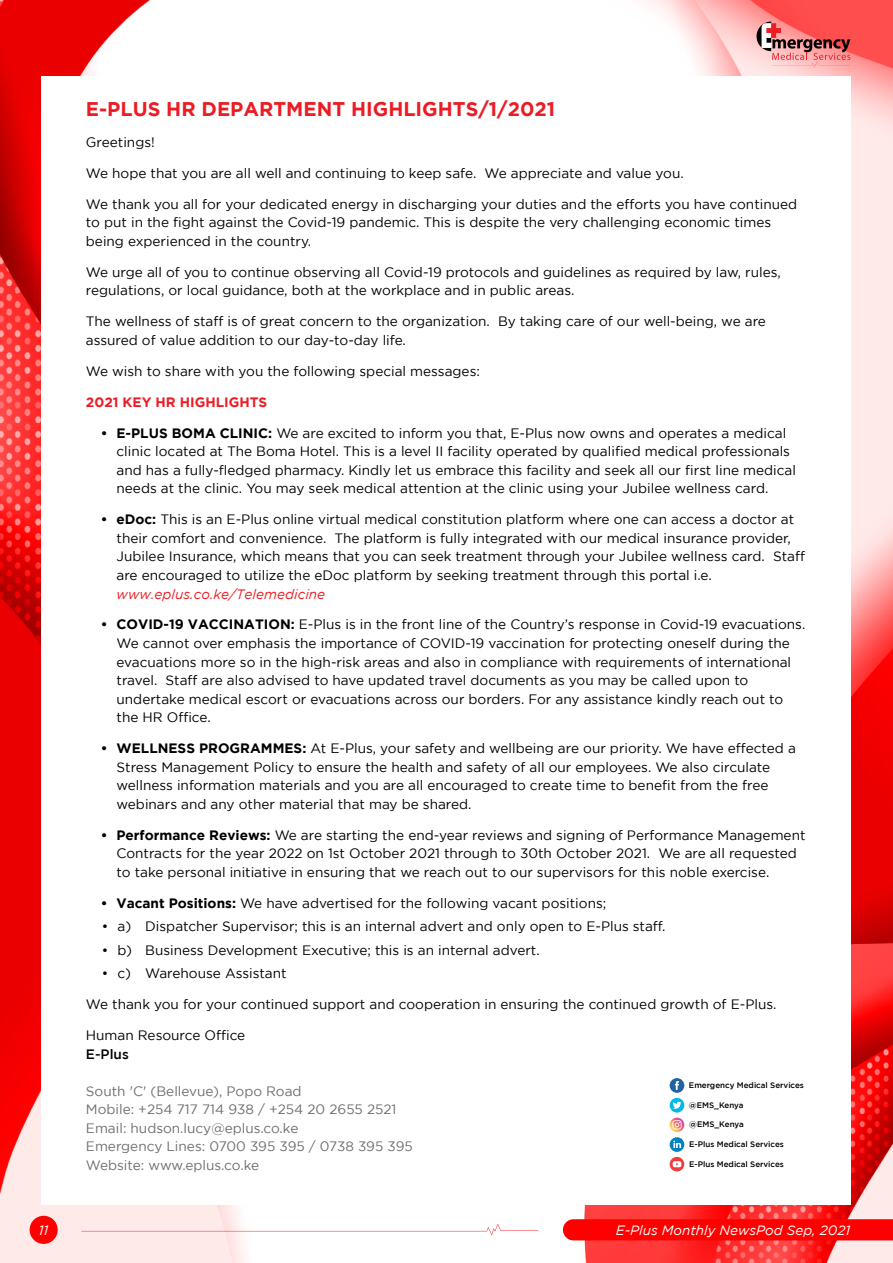
<style>
.page{position:relative;width:893px;height:1263px;background:#fff}
.page>*{position:absolute;margin:0;border:0;box-sizing:border-box;transform-origin:0 0}
.t1{font:700 19.8px "Gotham";color:#ed1c24}
.t2{font:13.65px/18.6px "Gotham";color:#000}
.t3{font:13.65px/18.6px "Gotham";color:#6d6e70}
.t4{font:italic 13.65px "Gotham";color:#ed1c24}
.t5{font:700 13.65px "Gotham";color:#ed1c24}
.t6{font:500 13.65px "Gotham";color:#000}
.t7{font:italic 13.5px "Gotham";color:#fff}
.t8{font:500 7.95px "Gotham";color:#000}
.s1{font-weight:700}
</style>
<div class="page">
<img style="left:0;top:0;width:893px;height:1263px">
<svg style="left:756px;top:22px;width:94px;height:46px;background:#db7e7f"></svg>
<svg style="left:81px;top:1224px;width:457px;height:11px"></svg>
<div style="left:30px;top:1216px;width:28px;height:28px;background:#f00;border-radius:50%"></div>
<div style="left:563px;top:1219px;width:330px;height:21px;background:#f00"></div>
<div style="left:41px;top:76px;width:809px;height:1129px;background:#fff"></div>
<svg style="left:670px;top:1117px;width:14px;height:15px"></svg>
<div style="left:670px;top:1098px;width:14px;height:14px;background:#00b9e6;border-radius:50%"></div>
<svg style="left:673px;top:1102px;width:8px;height:7px"></svg>
<div style="left:670px;top:1078px;width:14px;height:15px;background:#2162a2;border-radius:50%"></div>
<svg style="left:675px;top:1081px;width:4px;height:9px"></svg>
<div style="left:670px;top:1137px;width:14px;height:15px;background:#0082bf;border-radius:50%"></div>
<svg style="left:673px;top:1140px;width:8px;height:8px"></svg>
<svg style="left:670px;top:1157px;width:14px;height:14px"></svg>
<svg style="left:673px;top:1161px;width:8px;height:6px"></svg>
<h1 class="t1" style="left:86px;top:102px;width:471px">E-PLUS HR DEPARTMENT HIGHLIGHTS/1/2021</h1>
<p class="t2" style="left:86px;top:134px;width:70px">Greetings!</p>
<p class="t2" style="left:86px;top:165px;width:599px">We hope that you are all well and continuing to keep safe. We appreciate and value you.</p>
<p class="t2" style="left:86px;top:196px;width:713px">We thank you all for your dedicated energy in discharging your duties and the efforts you have continued to put in the fight against the Covid-19 pandemic. This is despite the very challenging economic times being experienced in the country.</p>
<p class="t2" style="left:86px;top:264px;width:696px">We urge all of you to continue observing all Covid-19 protocols and guidelines as required by law, rules, regulations, or local guidance, both at the workplace and in public areas.</p>
<p class="t2" style="left:86px;top:313px;width:681px">The wellness of staff is of great concern to the organization. By taking care of our well-being, we are assured of value addition to our day-to-day life.</p>
<p class="t2" style="left:86px;top:363px;width:395px">We wish to share with you the following special messages:</p>
<p class="t5" style="left:86px;top:397px;width:183px">2021 KEY HR HIGHLIGHTS</p>
<p class="t2" style="left:117px;top:424px;width:681px;text-indent:-16px"><span class="s1">• E-PLUS BOMA CLINIC:</span> We are excited to inform you that, E-Plus now owns and operates a medical clinic located at The Boma Hotel. This is a level II facility operated by qualified medical professionals and has a fully-fledged pharmacy. Kindly let us embrace this facility and seek all our first line medical needs at the clinic. You may seek medical attention at the clinic using your Jubilee wellness card.</p>
<p class="t2" style="left:117px;top:511px;width:690px;text-indent:-16px"><span class="s1">• eDoc:</span> This is an E-Plus online virtual medical constitution platform where one can access a doctor at their comfort and convenience. The platform is fully integrated with our medical insurance provider, Jubilee Insurance, which means that you can seek treatment through your Jubilee wellness card. Staff are encouraged to utilize the eDoc platform by seeking treatment through this portal i.e.</p>
<p class="t4" style="left:117px;top:588px;width:210px">www.eplus.co.ke/Telemedicine</p>
<p class="t2" style="left:117px;top:616px;width:690px;text-indent:-16px"><span class="s1">• COVID-19 VACCINATION:</span> E-Plus is in the front line of the Country’s response in Covid-19 evacuations.<br>We cannot over emphasis the importance of COVID-19 vaccination for protecting oneself during the evacuations more so in the high-risk areas and also in compliance with requirements of international travel. Staff are also advised to have updated travel documents as you may be called upon to undertake medical escort or evacuations across our borders. For any assistance kindly reach out to the HR Office.</p>
<p class="t2" style="left:117px;top:740px;width:681px;text-indent:-16px"><span class="s1">• WELLNESS PROGRAMMES:</span> At E-Plus, your safety and wellbeing are our priority. We have effected a Stress Management Policy to ensure the health and safety of all our employees. We also circulate wellness information materials and you are all encouraged to create time to benefit from the free webinars and any other material that may be shared.</p>
<p class="t2" style="left:117px;top:826px;width:690px;text-indent:-16px"><span class="s1">• Performance Reviews:</span> We are starting the end-year reviews and signing of Performance Management<br>Contracts for the year 2022 on 1st October 2021 through to 30th October 2021. We are all requested to take personal initiative in ensuring that we reach out to our supervisors for this noble exercise.</p>
<p class="t2" style="left:101px;top:894px;width:507px"><span class="s1">• Vacant Positions:</span> We have advertised for the following vacant positions;</p>
<p class="t2" style="left:102px;top:918px;width:565px">• a) Dispatcher Supervisor; this is an internal advert and only open to E-Plus staff.</p>
<p class="t2" style="left:102px;top:941px;width:440px">• b) Business Development Executive; this is an internal advert.</p>
<p class="t2" style="left:102px;top:965px;width:186px">• c) Warehouse Assistant</p>
<p class="t2" style="left:86px;top:996px;width:692px">We thank you for your continued support and cooperation in ensuring the continued growth of E-Plus.</p>
<p class="t2" style="left:86px;top:1027px;width:161px">Human Resource Office</p>
<p class="t6" style="left:86px;top:1049px;width:44px">E-Plus</p>
<p class="t3" style="left:86px;top:1082px;width:328px">South 'C' (Bellevue), Popo Road<br>Mobile: +254 717 714 938 / +254 20 2655 2521<br>Email: hudson.lucy@eplus.co.ke<br>Emergency Lines: 0700 395 395 / 0738 395 395<br>Website: www.eplus.co.ke</p>
<p class="t8" style="left:689px;top:1082px;width:116px">Emergency Medical Services</p>
<p class="t8" style="left:689px;top:1102px;width:56px">@EMS_Kenya</p>
<p class="t8" style="left:689px;top:1121px;width:56px">@EMS_Kenya</p>
<p class="t8" style="left:689px;top:1141px;width:96px">E-Plus Medical Services</p>
<p class="t8" style="left:689px;top:1161px;width:96px">E-Plus Medical Services</p>
<p class="t7" style="left:39px;top:1225px;width:11px">11</p>
<p class="t7" style="left:616px;top:1225px;width:236px">E-Plus Monthly NewsPod Sep, 2021</p>
</div>
